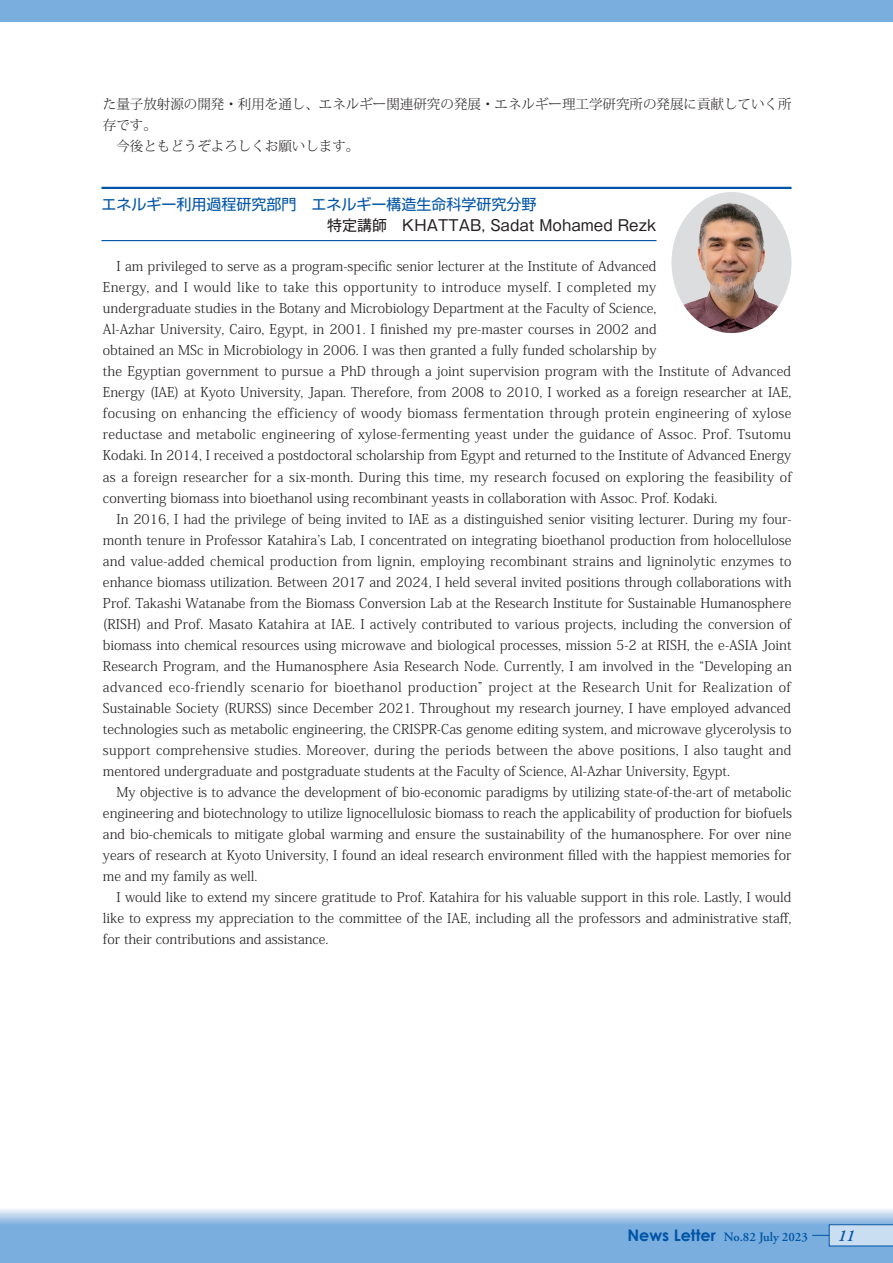
<style>
.page{position:relative;width:893px;height:1263px;background:#fff}
.page>*{position:absolute;margin:0;border:0;box-sizing:border-box;transform-origin:0 0}
.t1{font:italic 600 16.5px "Adobe Garamond Pro";color:#0154a6}
.t2{font:15px "Shin Go Pr 6 N";color:#0154a6}
.t3{font:15px "Gothic MB101 Pr 6 N";color:#231f20}
.t4{font:300 13.5px/21px "Koz Min Pr 6 N";color:#231f20;text-align:justify}
.t5{font:600 12.75px "Adobe Garamond Pro";color:#0154a6}
.s1{font-family:"Century Gothic";font-weight:700;font-size:15.9px}
</style>
<div class="page">
<svg style="left:0;top:1209px;width:893px;height:54px;background:#8bb8e2"></svg>
<div style="left:0;top:0;width:893px;height:21px;background:#79aede"></div>
<svg style="left:812px;top:1224px;width:81px;height:22px;background:#aacae7"></svg>
<hr style="left:101px;top:187px;width:690px;height:2px;background:#0154a6">
<hr style="left:101px;top:240px;width:555px;height:1px;background:#0154a6">
<img style="left:671px;top:192px;width:120px;height:141px">
<p class="t4" style="left:103px;top:94px;width:690px">た量子放射源の開発・利用を通し、エネルギー関連研究の発展・エネルギー理工学研究所の発展に貢献していく所</p>
<p class="t4" style="left:103px;top:115px;width:55px">存です。</p>
<p class="t4" style="left:116px;top:136px;width:244px">今後ともどうぞよろしくお願いします。</p>
<p class="t2" style="left:101px;top:192px;width:437px">エネルギー利用過程研究部門　エネルギー構造生命科学研究分野</p>
<p class="t3" style="left:327px;top:213px;width:331px">特定講師　KHATTAB, Sadat Mohamed Rezk</p>
<p class="t4" style="left:103px;top:256px;width:690px;text-align:left;text-indent:14px">I am privileged to serve as a program-specific senior lecturer at the Institute of Advanced<br>Energy, and I would like to take this opportunity to introduce myself. I completed my<br>undergraduate studies in the Botany and Microbiology Department at the Faculty of Science,<br>Al-Azhar University, Cairo, Egypt, in 2001. I finished my pre-master courses in 2002 and<br>obtained an MSc in Microbiology in 2006. I was then granted a fully funded scholarship by<br>the Egyptian government to pursue a PhD through a joint supervision program with the Institute of Advanced Energy (IAE) at Kyoto University, Japan. Therefore, from 2008 to 2010, I worked as a foreign researcher at IAE, focusing on enhancing the efficiency of woody biomass fermentation through protein engineering of xylose reductase and metabolic engineering of xylose-fermenting yeast under the guidance of Assoc. Prof. Tsutomu Kodaki. In 2014, I received a postdoctoral scholarship from Egypt and returned to the Institute of Advanced Energy as a foreign researcher for a six-month. During this time, my research focused on exploring the feasibility of converting biomass into bioethanol using recombinant yeasts in collaboration with Assoc. Prof. Kodaki.</p>
<p class="t4" style="left:103px;top:508px;width:690px;text-indent:14px">In 2016, I had the privilege of being invited to IAE as a distinguished senior visiting lecturer. During my four&shy;month tenure in Professor Katahira’s Lab, I concentrated on integrating bioethanol production from holocellulose and value-added chemical production from lignin, employing recombinant strains and ligninolytic enzymes to enhance biomass utilization. Between 2017 and 2024, I held several invited positions through collaborations with Prof. Takashi Watanabe from the Biomass Conversion Lab at the Research Institute for Sustainable Humanosphere (RISH) and Prof. Masato Katahira at IAE. I actively contributed to various projects, including the conversion of biomass into chemical resources using microwave and biological processes, mission 5-2 at RISH, the e-ASIA Joint Research Program, and the Humanosphere Asia Research Node. Currently, I am involved in the “Developing an advanced eco-friendly scenario for bioethanol production” project at the Research Unit for Realization of Sustainable Society (RURSS) since December 2021. Throughout my research journey, I have employed advanced technologies such as metabolic engineering, the CRISPR-Cas genome editing system, and microwave glycerolysis to support comprehensive studies. Moreover, during the periods between the above positions, I also taught and mentored undergraduate and postgraduate students at the Faculty of Science, Al-Azhar University, Egypt.</p>
<p class="t4" style="left:103px;top:781px;width:691px;text-indent:14px">My objective is to advance the development of bio-economic paradigms by utilizing state-of-the-art of metabolic engineering and biotechnology to utilize lignocellulosic biomass to reach the applicability of production for biofuels and bio-chemicals to mitigate global warming and ensure the sustainability of the humanosphere. For over nine years of research at Kyoto University, I found an ideal research environment filled with the happiest memories for me and my family as well.</p>
<p class="t4" style="left:103px;top:886px;width:690px;text-indent:14px">I would like to extend my sincere gratitude to Prof. Katahira for his valuable support in this role. Lastly, I would like to express my appreciation to the committee of the IAE, including all the professors and administrative staff, for their contributions and assistance.</p>
<p class="t5" style="left:627px;top:1230px;width:182px"><span class="s1">News Letter</span> No.82 July 2023</p>
<p class="t1" style="left:838px;top:1226px;width:18px">11</p>
</div>
